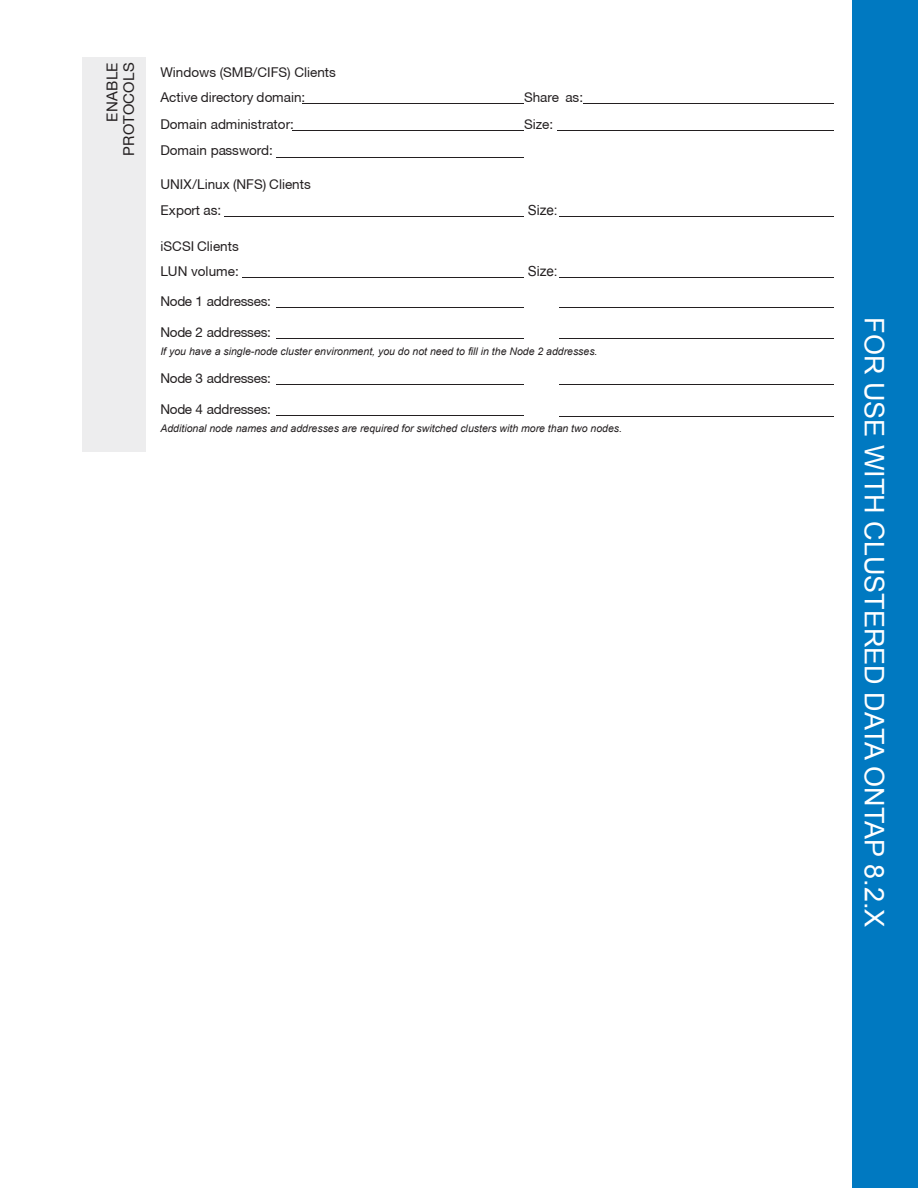
<style>
.page{position:relative;width:918px;height:1188px;background:#fff}
.page>*{position:absolute;margin:0;border:0;box-sizing:border-box;transform-origin:0 0}
.t1{font:27px "Arial";color:#fff}
.t2{font:15px/16.5px "Helvetica Neue CE";letter-spacing:.025em;color:#231f20;text-align:right}
.t3{font:13.95px "Arial";letter-spacing:-.005em;color:#231f20}
.t4{font:13.5px/25.3px "Helvetica Neue CE";color:#231f20}
.t5{font:13.5px "Helvetica Neue CE";letter-spacing:-.02em;color:#231f20}
.t6{font:italic 10.5px "Arial";color:#231f20}
.s1{font-size:13.95px}
</style>
<div class="page">
<div style="left:82px;top:57px;width:64px;height:395px;background:#ededee"></div>
<hr style="left:303px;top:103px;width:221px;height:1px;background:#231f20">
<hr style="left:583px;top:103px;width:251px;height:1px;background:#231f20">
<hr style="left:293px;top:130px;width:231px;height:1px;background:#231f20">
<hr style="left:557px;top:130px;width:277px;height:1px;background:#231f20">
<hr style="left:277px;top:157px;width:247px;height:1px;background:#231f20">
<hr style="left:224px;top:216px;width:300px;height:1px;background:#231f20">
<hr style="left:559px;top:216px;width:275px;height:1px;background:#231f20">
<hr style="left:242px;top:277px;width:282px;height:1px;background:#231f20">
<hr style="left:559px;top:277px;width:275px;height:1px;background:#231f20">
<hr style="left:276px;top:307px;width:248px;height:1px;background:#231f20">
<hr style="left:559px;top:307px;width:275px;height:1px;background:#231f20">
<hr style="left:559px;top:338px;width:275px;height:1px;background:#231f20">
<hr style="left:276px;top:338px;width:248px;height:1px;background:#231f20">
<hr style="left:276px;top:384px;width:248px;height:1px;background:#231f20">
<hr style="left:559px;top:384px;width:275px;height:1px;background:#231f20">
<hr style="left:559px;top:416px;width:275px;height:1px;background:#231f20">
<hr style="left:276px;top:415px;width:248px;height:1px;background:#231f20">
<div style="left:853px;top:0;width:65px;height:1188px;background:#0079c1"></div>
<h2 class="t2" style="left:104px;top:156px;width:95px;rotate:-90deg">ENABLE<br>PROTOCOLS</h2>
<p class="t4" style="left:160px;top:59px;width:177px">Windows (SMB/CIFS) Clients<br>Active directory domain:</p>
<p class="t4" style="left:524px;top:85px;width:61px">Share as:</p>
<p class="t4" style="left:160px;top:111px;width:135px">Domain administrator:</p>
<p class="t4" style="left:524px;top:111px;width:31px">Size:</p>
<p class="t4" style="left:160px;top:138px;width:114px">Domain password:</p>
<p class="t4" style="left:160px;top:172px;width:152px">UNIX/Linux (NFS) Clients<br>Export <span class="s1">as:</span></p>
<h3 class="t3" style="left:528px;top:201px;width:31px">Size:</h3>
<p class="t4" style="left:160px;top:233px;width:80px">iSCSI Clients<br>LUN volume:</p>
<h3 class="t3" style="left:528px;top:262px;width:31px">Size:</h3>
<p class="t5" style="left:160px;top:293px;width:112px">Node 1 addresses:</p>
<p class="t5" style="left:160px;top:324px;width:112px">Node 2 addresses:</p>
<p class="t5" style="left:160px;top:370px;width:112px">Node 3 addresses:</p>
<p class="t5" style="left:160px;top:401px;width:112px">Node 4 addresses:</p>
<p class="t6" style="left:160px;top:344px;width:439px">If you have a single-node cluster environment, you do not need to fill in the Node 2 addresses.</p>
<p class="t6" style="left:160px;top:422px;width:463px">Additional node names and addresses are required for switched clusters with more than two nodes.</p>
<h1 class="t1" style="left:892px;top:317px;width:612px;rotate:90deg">FOR USE WITH CLUSTERED DATA ONTAP 8.2.X</h1>
</div>
